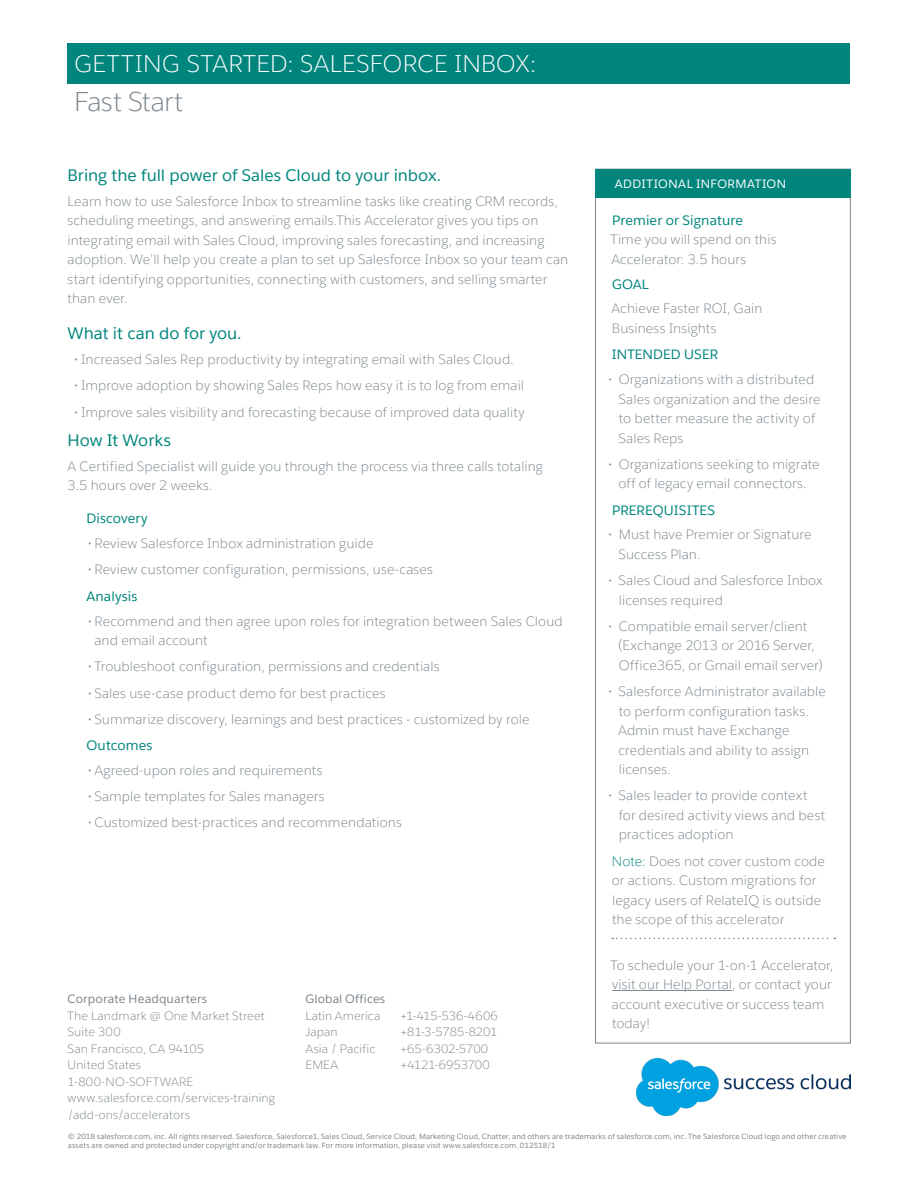
<style>
.page{position:relative;width:918px;height:1188px;background:#fff}
.page>*{position:absolute;margin:0;border:0;box-sizing:border-box;transform-origin:0 0}
.t1{font:300 27px "Salesforce Sans";letter-spacing:-.01em;color:#7c868d}
.Cloud{font:300 24px "Salesforce Sans";letter-spacing:.015em;color:#fff}
.Subhead{font:16.5px "Salesforce Sans";letter-spacing:-.005em;color:#00857d}
.body{font:300 13.5px/19.5px "Salesforce Sans";letter-spacing:.005em;color:#7c868d}
.SideRail_bullet{font:300 13.5px/19.5px "Salesforce Sans";letter-spacing:.005em;color:#7c868d}
.body_bullet{font:300 13.5px/19.5px "Salesforce Sans";letter-spacing:.005em;color:#7c868d}
.SideRail_Subheads{font:300 13.5px/19.5px "Salesforce Sans";letter-spacing:.005em;color:#7c868d}
.SideRail_Body{font:300 13.5px/19.5px "Salesforce Sans";letter-spacing:.005em;color:#7c868d}
.SideRail_Subheads-2{font:13.5px "Salesforce Sans";letter-spacing:.01em;color:#00857d}
.Sub_Subhead{font:13.5px "Salesforce Sans";letter-spacing:.01em;color:#00857d}
.t2{font:300 12px/16.5px "Salesforce Sans";letter-spacing:.01em;color:#7c868d}
.t3{font:300 12px "Salesforce Sans";letter-spacing:-.01em;color:#7c868d}
.t4{font:12px/16.5px "Salesforce Sans";letter-spacing:.005em;color:#7c868d}
.Cloud-2{font:12px "Salesforce Sans";letter-spacing:.035em;color:#fff}
.t5{font:7.5px/9px "Salesforce Sans";letter-spacing:.015em;color:#7c868d}
.s1{font-weight:400}
.s2{font-weight:300}
.s3{font-weight:400;color:#00857d}
.s4{color:#00857d}
</style>
<div class="page">
<hr style="left:612px;top:990px;width:120px;height:1px;background:#7c868d">
<svg style="left:612px;top:938px;width:223px;height:1px"></svg>
<div style="left:68px;top:43px;width:782px;height:41px;background:#00857d"></div>
<div style="left:595px;top:169px;width:255px;height:29px;background:#00857d"></div>
<img style="left:637px;top:1058px;width:213px;height:58px">
<p class="Cloud" style="left:74px;top:49px;width:463px">GETTING STARTED: SALESFORCE INBOX:</p>
<p class="t1" style="left:74px;top:85px;width:111px">Fast Start</p>
<p class="Subhead" style="left:68px;top:165px;width:375px">Bring the full power of Sales Cloud to your inbox.</p>
<p class="body" style="left:68px;top:191px;width:502px">Learn how to use Salesforce Inbox to streamline tasks like creating CRM records, scheduling meetings, and answering emails.This Accelerator gives you tips on integrating email with Sales Cloud, improving sales forecasting, and increasing adoption. We’ll help you create a plan to set up Salesforce Inbox so your team can start identifying opportunities, connecting with customers, and selling smarter than ever.</p>
<p class="Subhead" style="left:68px;top:323px;width:176px">What it can do for you.</p>
<p class="body" style="left:74px;top:350px;width:441px">• Increased Sales Rep productivity by integrating email with Sales Cloud.</p>
<p class="body" style="left:74px;top:376px;width:451px">• Improve adoption by showing Sales Reps how easy it is to log from email</p>
<p class="body" style="left:74px;top:402px;width:452px">• Improve sales visibility and forecasting because of improved data quality</p>
<p class="Subhead" style="left:68px;top:430px;width:105px">How It Works</p>
<p class="body" style="left:68px;top:456px;width:477px">A Certified Specialist will guide you through the process via three calls totaling<br>3.5 hours over 2 weeks.</p>
<p class="Sub_Subhead" style="left:86px;top:510px;width:63px">Discovery</p>
<p class="body" style="left:88px;top:534px;width:287px">• Review Salesforce Inbox administration guide</p>
<p class="body" style="left:88px;top:560px;width:347px">• Review customer configuration, permissions, use-cases</p>
<p class="Sub_Subhead" style="left:86px;top:587px;width:53px">Analysis</p>
<p class="body" style="left:94px;top:611px;width:470px;text-indent:-7px">• Recommend and then agree upon roles for integration between Sales Cloud and email account</p>
<p class="body" style="left:88px;top:657px;width:353px">• Troubleshoot configuration, permissions and credentials</p>
<p class="body" style="left:88px;top:683px;width:299px">• Sales use-case product demo for best practices</p>
<p class="body" style="left:88px;top:709px;width:443px">• Summarize discovery, learnings and best practices - customized by role</p>
<p class="Sub_Subhead" style="left:86px;top:737px;width:68px">Outcomes</p>
<p class="body" style="left:88px;top:760px;width:236px">• Agreed-upon roles and requirements</p>
<p class="body" style="left:88px;top:787px;width:238px">• Sample templates for Sales managers</p>
<p class="body" style="left:88px;top:813px;width:316px">• Customized best-practices and recommendations</p>
<p class="t2" style="left:68px;top:991px;width:199px"><span class="s1">Corporate Headquarters<br></span>The Landmark @ One Market Street<br>Suite 300<br>San Francisco, CA 94105<br>United States<br>1-800-NO-SOFTWARE</p>
<p class="t2" style="left:68px;top:1090px;width:209px">www.salesforce.com/services-training /add-ons/accelerators</p>
<p class="t4" style="left:306px;top:991px;width:81px">Global Offices<br><span class="s2">Latin America</span></p>
<p class="t2" style="left:400px;top:1007px;width:99px">+1-415-536-4606</p>
<p class="t2" style="left:306px;top:1024px;width:34px">Japan</p>
<p class="t3" style="left:400px;top:1025px;width:99px">+81-3-5785-8201</p>
<p class="t2" style="left:306px;top:1040px;width:71px">Asia / Pacific</p>
<p class="t2" style="left:400px;top:1040px;width:90px">+65-6302-5700</p>
<p class="t2" style="left:306px;top:1057px;width:34px">EMEA</p>
<p class="t3" style="left:400px;top:1058px;width:91px">+4121-6953700</p>
<p class="Cloud-2" style="left:615px;top:176px;width:173px">ADDITIONAL INFORMATION</p>
<p class="SideRail_Subheads" style="left:611px;top:210px;width:167px"><span class="s3">Premier or Signature<br></span>Time you will spend on this<br>Accelerator: 3.5 hours</p>
<p class="SideRail_Subheads-2" style="left:612px;top:275px;width:38px">GOAL</p>
<p class="SideRail_Body" style="left:611px;top:299px;width:153px">Achieve Faster ROI, Gain<br>Business Insights</p>
<p class="SideRail_Subheads-2" style="left:612px;top:346px;width:108px">INTENDED USER</p>
<p class="body" style="left:619px;top:370px;width:203px;text-indent:-11px">• Organizations with a distributed<br>Sales organization and the desire to better measure the activity of<br>Sales Reps</p>
<p class="body" style="left:608px;top:454px;width:213px;text-align:center">• Organizations seeking to migrate off of legacy email connectors.</p>
<p class="SideRail_Subheads-2" style="left:612px;top:501px;width:105px">PREREQUISITES</p>
<p class="body" style="left:619px;top:525px;width:195px;text-indent:-11px">• Must have Premier or Signature<br>Success Plan.</p>
<p class="body" style="left:619px;top:571px;width:205px;text-indent:-11px">• Sales Cloud and Salesforce Inbox licenses required</p>
<p class="body" style="left:618px;top:616px;width:206px;text-indent:-10px">• Compatible email server/client (Exchange 2013 or 2016 Server,<br>Office365, or Gmail email server)</p>
<p class="body" style="left:618px;top:682px;width:209px;text-indent:-10px">• Salesforce Administrator available to perform configuration tasks.<br>Admin must have Exchange credentials and ability to assign licenses.</p>
<p class="body" style="left:619px;top:786px;width:208px;text-indent:-11px">• Sales leader to provide context for desired activity views and best practices adoption</p>
<p class="SideRail_bullet" style="left:612px;top:851px;width:215px"><span class="s4">Note:</span> Does not cover custom code or actions. Custom migrations for legacy users of RelateIQ is outside the scope of this accelerator</p>
<p class="body_bullet" style="left:611px;top:955px;width:224px">To schedule your 1-on-1 Accelerator, visit our Help Portal, or contact your account executive or success team today!</p>
<p class="t5" style="left:68px;top:1132px;width:780px">© 2018 salesforce.com, inc. All rights reserved. Salesforce, Salesforce1, Sales Cloud, Service Cloud, Marketing Cloud, Chatter, and others are trademarks of salesforce.com, inc. The Salesforce Cloud logo and other creative assets are owned and protected under copyright and/or trademark law. For more information, please visit www.salesforce.com. 012518/1</p>
</div>
